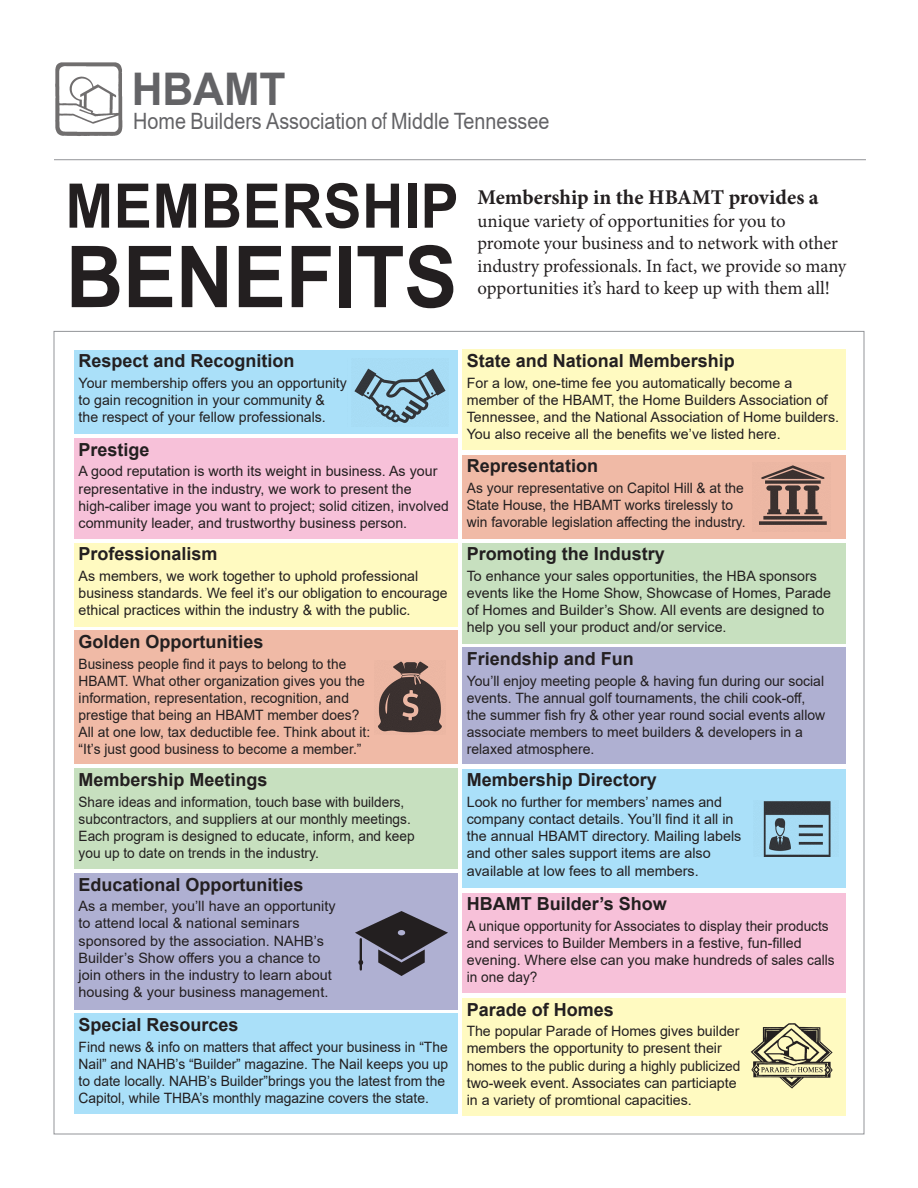
<style>
.page{position:relative;width:918px;height:1188px;background:#fff}
.page>*{position:absolute;margin:0;border:0;box-sizing:border-box;transform-origin:0 0}
.t1{font:700 85.5px "Arial";letter-spacing:-.005em;color:#231f20;scale:.93 1}
.t2{font:700 61.5px "Arial";letter-spacing:.01em;color:#231f20;scale:.93 1}
.t3{font:700 45px "Arial";letter-spacing:-.005em;color:#636366;scale:.95 1}
.t4{font:22.5px "Arial";color:#636366;scale:.88 1}
.t5{font:700 21px "Minion Pro";color:#231f20}
.t6{font:18.75px/22.5px "Minion Pro";letter-spacing:-.005em;color:#231f20}
.t7{font:700 18px "Arial";color:#231f20}
.t8{font:14.25px/17.1px "Arial";color:#231f20}
.t9{font:14.25px/17.1px "Arial";color:#231f20;scale:.96 1}
.t10{font:14.25px "Arial";color:#231f20;scale:.95 1}
</style>
<div class="page">
<div style="left:74px;top:631px;width:384px;height:133px;background:#f0baa6"></div>
<div style="left:74px;top:350px;width:384px;height:84px;background:#aae0f9"></div>
<div style="left:74px;top:438px;width:384px;height:101px;background:#f7c1d9"></div>
<div style="left:74px;top:543px;width:384px;height:84px;background:#fffac1"></div>
<div style="left:74px;top:768px;width:384px;height:101px;background:#c7e0bf"></div>
<div style="left:74px;top:873px;width:384px;height:137px;background:#afb0d2"></div>
<div style="left:74px;top:1014px;width:384px;height:100px;background:#aae0f9"></div>
<div style="left:462px;top:455px;width:384px;height:84px;background:#f0baa6"></div>
<div style="left:462px;top:648px;width:384px;height:116px;background:#afb0d2"></div>
<div style="left:462px;top:350px;width:384px;height:100px;background:#fffac1"></div>
<div style="left:462px;top:543px;width:384px;height:100px;background:#c7e0bf"></div>
<div style="left:462px;top:769px;width:384px;height:118px;background:#aae0f9"></div>
<div style="left:462px;top:998px;width:384px;height:117px;background:#fffac1"></div>
<div style="left:462px;top:893px;width:384px;height:100px;background:#f7c1d9"></div>
<img style="left:354px;top:368px;width:92px;height:55px">
<img style="left:759px;top:465px;width:68px;height:60px">
<img style="left:763px;top:801px;width:68px;height:55px">
<img style="left:356px;top:911px;width:92px;height:65px">
<img style="left:750px;top:1023px;width:83px;height:66px">
<hr style="left:54px;top:159px;width:812px;height:1px;background:#939598">
<img style="left:55px;top:62px;width:68px;height:74px">
<img style="left:378px;top:661px;width:64px;height:72px">
<p class="t3" style="left:132px;top:57px;width:163px">HBAMT</p>
<p class="t4" style="left:133px;top:105px;width:474px">Home Builders Association of Middle Tennessee</p>
<p class="t2" style="left:66px;top:163px;width:424px">MEMBERSHIP</p>
<p class="t1" style="left:66px;top:217px;width:422px">BENEFITS</p>
<p class="t5" style="left:478px;top:183px;width:343px">Membership in the HBAMT provides a</p>
<p class="t6" style="left:478px;top:209px;width:310px">unique variety of opportunities for you to</p>
<p class="t6" style="left:478px;top:232px;width:370px">promote your business and to network with other industry professionals. In fact, we provide so many opportunities it’s hard to keep up with them all!</p>
<p class="t7" style="left:79px;top:348px;width:218px">Respect and Recognition</p>
<p class="t8" style="left:79px;top:375px;width:270px">Your membership offers you an opportunity to gain recognition in your community &amp; the respect of your fellow professionals.</p>
<p class="t7" style="left:79px;top:437px;width:73px">Prestige</p>
<p class="t8" style="left:79px;top:463px;width:372px">A good reputation is worth its weight in business. As your representative in the industry, we work to present the high-caliber image you want to project; solid citizen, involved community leader, and trustworthy business person.</p>
<p class="t7" style="left:79px;top:541px;width:141px">Professionalism</p>
<p class="t8" style="left:79px;top:567px;width:341px">As members, we work together to uphold professional</p>
<p class="t8" style="left:79px;top:585px;width:370px">business standards. We feel it’s our obligation to encourage ethical practices within the industry &amp; with the public.</p>
<p class="t7" style="left:79px;top:629px;width:187px">Golden Opportunities</p>
<p class="t9" style="left:79px;top:655px;width:305px">Business people find it pays to belong to the HBAMT. What other organization gives you the information, representation, recognition, and prestige that being an HBAMT member does?<br>All at one low, tax deductible fee. Think about it: “It’s just good business to become a member.”</p>
<p class="t7" style="left:79px;top:767px;width:191px">Membership Meetings</p>
<p class="t10" style="left:79px;top:792px;width:344px">Share ideas and information, touch base with builders,</p>
<p class="t9" style="left:79px;top:810px;width:348px">subcontractors, and suppliers at our monthly meetings.</p>
<p class="t9" style="left:79px;top:827px;width:352px">Each program is designed to educate, inform, and keep</p>
<p class="t9" style="left:79px;top:844px;width:252px">you up to date on trends in the industry.</p>
<p class="t7" style="left:79px;top:872px;width:227px">Educational Opportunities</p>
<p class="t8" style="left:79px;top:898px;width:259px">As a member, you’ll have an opportunity</p>
<p class="t8" style="left:79px;top:915px;width:222px">to attend local &amp; national seminars</p>
<p class="t8" style="left:79px;top:932px;width:247px">sponsored by the association. NAHB’s<br>Builder’s Show offers you a chance to</p>
<p class="t8" style="left:79px;top:966px;width:255px">join others in the industry to learn about housing &amp; your business management.</p>
<p class="t7" style="left:79px;top:1012px;width:162px">Special Resources</p>
<p class="t8" style="left:79px;top:1038px;width:371px">Find news &amp; info on matters that affect your business in “The Nail” and NAHB’s “Builder” magazine. The Nail keeps you up to date locally. NAHB’s Builder”brings you the latest from the Capitol, while THBA’s monthly magazine covers the state.</p>
<p class="t7" style="left:467px;top:348px;width:270px">State and National Membership</p>
<p class="t8" style="left:467px;top:374px;width:374px">For a low, one-time fee you automatically become a member of the HBAMT, the Home Builders Association of Tennessee, and the National Association of Home builders.<br>You also receive all the benefits we’ve listed here.</p>
<p class="t7" style="left:467px;top:453px;width:133px">Representation</p>
<p class="t8" style="left:467px;top:480px;width:280px">As your representative on Capitol Hill &amp; at the<br>State House, the HBAMT works tirelessly to win favorable legislation affecting the industry.</p>
<p class="t7" style="left:467px;top:541px;width:200px">Promoting the Industry</p>
<p class="t8" style="left:467px;top:567px;width:366px">To enhance your sales opportunities, the HBA sponsors events like the Home Show, Showcase of Homes, Parade of Homes and Builder’s Show. All events are designed to help you sell your product and/or service.</p>
<p class="t7" style="left:467px;top:646px;width:169px">Friendship and Fun</p>
<p class="t8" style="left:467px;top:672px;width:359px">You’ll enjoy meeting people &amp; having fun during our social events. The annual golf tournaments, the chili cook-off,</p>
<p class="t8" style="left:467px;top:707px;width:360px">the summer fish fry &amp; other year round social events allow</p>
<p class="t8" style="left:467px;top:724px;width:338px">associate members to meet builders &amp; developers in a relaxed atmosphere.</p>
<p class="t7" style="left:467px;top:767px;width:192px">Membership Directory</p>
<p class="t8" style="left:467px;top:794px;width:276px">Look no further for members’ names and company contact details. You’ll find it all in the annual HBAMT directory. Mailing labels and other sales support items are also</p>
<p class="t8" style="left:467px;top:862px;width:233px">available at low fees to all members.</p>
<p class="t7" style="left:467px;top:891px;width:202px">HBAMT Builder’s Show</p>
<p class="t9" style="left:467px;top:917px;width:385px">A unique opportunity for Associates to display their products and services to Builder Members in a festive, fun-filled evening. Where else can you make hundreds of sales calls in one day?</p>
<p class="t7" style="left:467px;top:997px;width:149px">Parade of Homes</p>
<p class="t9" style="left:467px;top:1023px;width:286px">The popular Parade of Homes gives builder members the opportunity to present their</p>
<p class="t9" style="left:467px;top:1057px;width:286px">homes to the public during a highly publicized two-week event. Associates can particiapte</p>
<p class="t8" style="left:467px;top:1091px;width:226px">in a variety of promtional capacities.</p>
</div>
